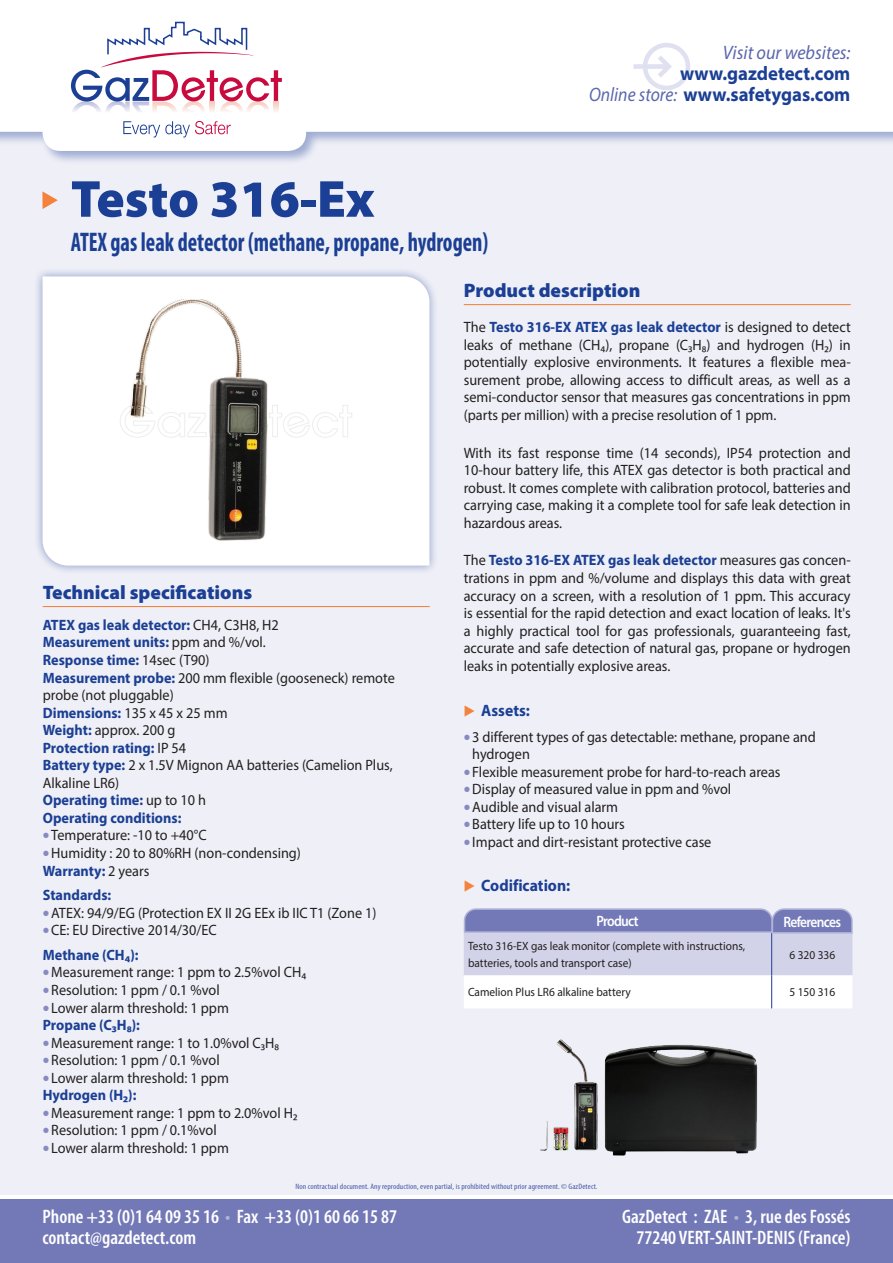
<style>
.page{position:relative;width:893px;height:1263px;background:#fff}
.page>*{position:absolute;margin:0;border:0;box-sizing:border-box;transform-origin:0 0}
.t1{font:900 52.5px "Myriad Pro";color:#1b3f94}
.t2{font:700 condensed 27px "Myriad Pro";color:#1b3f94;scale:.83 1}
.t3{font:600 condensed 19.5px/21px "Myriad Pro";color:#fff}
.t4{font:700 semi-expanded 19.5px/21px "Myriad Pro";color:#1b3f94;text-align:right;scale:.9 1}
.t5{font:900 19.5px "Myriad Pro";color:#1b3f94}
.t6{font:italic 19.5px "Myriad Pro";color:#5b67ad;scale:.93 1}
.t7{font:700 16.5px "Myriad Pro";color:#1b3f94;scale:.95 1}
.t8{font:15px/17.5px "Myriad Pro";color:#231f20;text-align:justify;scale:.95 1}
.t9{font:700 15px "Myriad Pro";color:#1b3f94;scale:.95 1}
.t10{font:600 15px "Myriad Pro";letter-spacing:-.05em;color:#fff;scale:.9 1}
.t11{font:12px/17.5px "Myriad Pro";color:#231f20;scale:.95 1}
.t12{font:condensed 7.8px "Myriad Pro";letter-spacing:.01em;color:#495ca5;scale:1.1 1}
.s1{font-weight:400;font-style:italic;font-stretch:normal;color:#5b67ad}
.s2{font-weight:700;color:#1b3f94}
.s3{font-weight:900;font-stretch:semi-expanded;font-size:18px;color:#878ac1}
.s4{font-weight:400;color:#231f20}
.s5{color:#b1b3d7}
</style>
<div class="page">
<div style="left:0;top:0;width:893px;height:1195px;background:#eeeff7"></div>
<svg style="left:42px;top:191px;width:16px;height:18px"></svg>
<div style="left:34px;top:267px;width:405px;height:308px;background:#1b3f94;opacity:.48"></div>
<div style="left:43px;top:276px;width:386px;height:290px;background:#fff"></div>
<div style="left:0;top:1199px;width:893px;height:64px;background:#7379b7"></div>
<div style="left:0;top:0;width:893px;height:165px;background:#1b3f94;opacity:.38"></div>
<svg style="left:0;top:0;width:893px;height:151px;background:#fafafc"></svg>
<svg style="left:633px;top:43px;width:57px;height:47px"></svg>
<svg style="left:71px;top:21px;width:211px;height:92px;background:#e8d9e4"></svg>
<svg style="left:123px;top:121px;width:108px;height:16px;background:#e0d6e4"></svg>
<hr style="left:464px;top:304px;width:387px;height:1px;background:#f4823d">
<hr style="left:43px;top:606px;width:387px;height:1px;background:#f4823d">
<img style="left:83px;top:299px;width:241px;height:241px">
<svg style="left:463px;top:908px;width:390px;height:100px;background:#cbcde4"></svg>
<img style="left:540px;top:1039px;width:218px;height:117px">
<svg style="left:120px;top:404px;width:232px;height:35px"></svg>
<p class="t1" style="left:71px;top:164px;width:305px">Testo 316-Ex</p>
<p class="t2" style="left:71px;top:225px;width:504px">ATEX gas leak detector (methane, propane, hydrogen)</p>
<h3 class="t6" style="left:723px;top:40px;width:139px">Visit our websites:</h3>
<h3 class="t4" style="left:589px;top:62px;width:292px">www.gazdetect.com<br><span class="s1">Online store:</span> www.safetygas.com</h3>
<p class="t5" style="left:43px;top:580px;width:211px">Technical specifications</p>
<p class="t8" style="left:43px;top:616px;width:372px;text-align:left"><span class="s2">ATEX gas leak detector:</span> CH4, C3H8, H2<br><span class="s2">Measurement units:</span> ppm and %/vol.<br><span class="s2">Response time:</span> 14sec (T90)<br><span class="s2">Measurement probe:</span> 200 mm flexible (gooseneck) remote probe (not pluggable)<br><span class="s2">Dimensions:</span> 135 x 45 x 25 mm<br><span class="s2">Weight:</span> approx. 200 g<br><span class="s2">Protection rating:</span> IP 54<br><span class="s2">Battery type:</span> 2 x 1.5V Mignon AA batteries (Camelion Plus,<br>Alkaline LR6)<br><span class="s2">Operating time:</span> up to 10 h<br><span class="s2">Operating conditions:</span></p>
<p class="t8" style="left:43px;top:826px;width:174px"><span class="s3">•</span> Temperature: -10 to +40°C</p>
<p class="t8" style="left:43px;top:844px;width:273px"><span class="s3">•</span>Humidity : 20 to 80%RH (non-condensing)</p>
<p class="t9" style="left:43px;top:861px;width:114px">Warranty: <span class="s4">2 years</span></p>
<p class="t9" style="left:43px;top:885px;width:74px">Standards:</p>
<p class="t8" style="left:43px;top:903px;width:353px"><span class="s3">•</span>ATEX: 94/9/EG (Protection EX II 2G EEx ib IIC T1 (Zone 1)</p>
<p class="t8" style="left:43px;top:921px;width:185px"><span class="s3">•</span>CE: EU Directive 2014/30/EC</p>
<p class="t9" style="left:43px;top:945px;width:102px">Methane (CH₄):</p>
<p class="t8" style="left:43px;top:963px;width:279px"><span class="s3">•</span> Measurement range: 1 ppm to 2.5%vol CH₄</p>
<p class="t8" style="left:43px;top:981px;width:188px"><span class="s3">•</span> Resolution: 1 ppm / 0.1 %vol</p>
<p class="t8" style="left:43px;top:998px;width:197px"><span class="s3">•</span> Lower alarm threshold: 1 ppm</p>
<p class="t9" style="left:43px;top:1015px;width:104px">Propane (C₃H₈):</p>
<p class="t8" style="left:43px;top:1033px;width:250px"><span class="s3">•</span> Measurement range: 1 to 1.0%vol C₃H₈</p>
<p class="t8" style="left:43px;top:1051px;width:188px"><span class="s3">•</span> Resolution: 1 ppm / 0.1 %vol</p>
<p class="t8" style="left:43px;top:1069px;width:197px"><span class="s3">•</span> Lower alarm threshold: 1 ppm</p>
<p class="t9" style="left:43px;top:1085px;width:100px">Hydrogen (H₂):</p>
<p class="t8" style="left:43px;top:1104px;width:270px"><span class="s3">•</span> Measurement range: 1 ppm to 2.0%vol H₂</p>
<p class="t8" style="left:43px;top:1121px;width:185px"><span class="s3">•</span> Resolution: 1 ppm / 0.1%vol</p>
<p class="t8" style="left:43px;top:1139px;width:197px"><span class="s3">•</span> Lower alarm threshold: 1 ppm</p>
<p class="t5" style="left:464px;top:278px;width:178px">Product description</p>
<p class="t8" style="left:464px;top:318px;width:409px">The <span class="s2">Testo 316-EX ATEX gas leak detector</span> is designed to detect leaks of methane (CH₄), propane (C₃H₈) and hydrogen (H₂) in potentially explosive environments. It features a flexible mea&shy;surement probe, allowing access to difficult areas, as well as a semi-conductor sensor that measures gas concentrations in ppm (parts per million) with a precise resolution of 1 ppm.</p>
<p class="t8" style="left:464px;top:443px;width:409px">With its fast response time (14 seconds), IP54 protection and 10-hour battery life, this ATEX gas detector is both practical and robust. It comes complete with calibration protocol, batteries and carrying case, making it a complete tool for safe leak detection in hazardous areas.</p>
<p class="t8" style="left:464px;top:551px;width:409px">The <span class="s2">Testo 316-EX ATEX gas leak detector</span> measures gas concen&shy;trations in ppm and %/volume and displays this data with great accuracy on a screen, with a resolution of 1 ppm. This accuracy is essential for the rapid detection and exact location of leaks. It's a highly practical tool for gas professionals, guaranteeing fast, accurate and safe detection of natural gas, propane or hydrogen leaks in potentially explosive areas.</p>
<p class="t7" style="left:481px;top:699px;width:53px">Assets:</p>
<p class="t8" style="left:472px;top:728px;width:363px;text-indent:-9px"><span class="s3">•</span> 3 different types of gas detectable: methane, propane and hydrogen</p>
<p class="t8" style="left:464px;top:763px;width:335px"><span class="s3">•</span> Flexible measurement probe for hard-to-reach areas</p>
<p class="t8" style="left:464px;top:780px;width:283px"><span class="s3">•</span>Display of measured value in ppm and %vol</p>
<p class="t8" style="left:464px;top:798px;width:164px"><span class="s3">•</span>Audible and visual alarm</p>
<p class="t8" style="left:464px;top:815px;width:171px"><span class="s3">•</span> Battery life up to 10 hours</p>
<p class="t8" style="left:464px;top:833px;width:262px"><span class="s3">•</span>Impact and dirt-resistant protective case</p>
<p class="t7" style="left:481px;top:874px;width:95px">Codification:</p>
<p class="t10" style="left:596px;top:912px;width:48px">Product</p>
<p class="t10" style="left:783px;top:912px;width:66px">References</p>
<p class="t11" style="left:468px;top:937px;width:293px">Testo 316-EX gas leak monitor (complete with instructions, batteries, tools and transport case)</p>
<p class="t11" style="left:789px;top:946px;width:50px">6 320 336</p>
<p class="t11" style="left:468px;top:983px;width:173px">Camelion Plus LR6 alkaline battery</p>
<p class="t11" style="left:789px;top:983px;width:50px">5 150 316</p>
<p class="t12" style="left:295px;top:1182px;width:276px">Non contractual document. Any reproduction, even partial, is prohibited without prior agreement. © GazDetect.</p>
<h3 class="t3" style="left:43px;top:1206px;width:356px">Phone +33 (0)1 64 09 35 16 <span class="s5">•</span> Fax +33 (0)1 60 66 15 87 contact@gazdetect.com</h3>
<h3 class="t3" style="left:622px;top:1206px;width:230px;text-align:right">GazDetect : ZAE <span class="s5">•</span> 3, rue des Fossés<br>77240 VERT-SAINT-DENIS (France)</h3>
</div>
